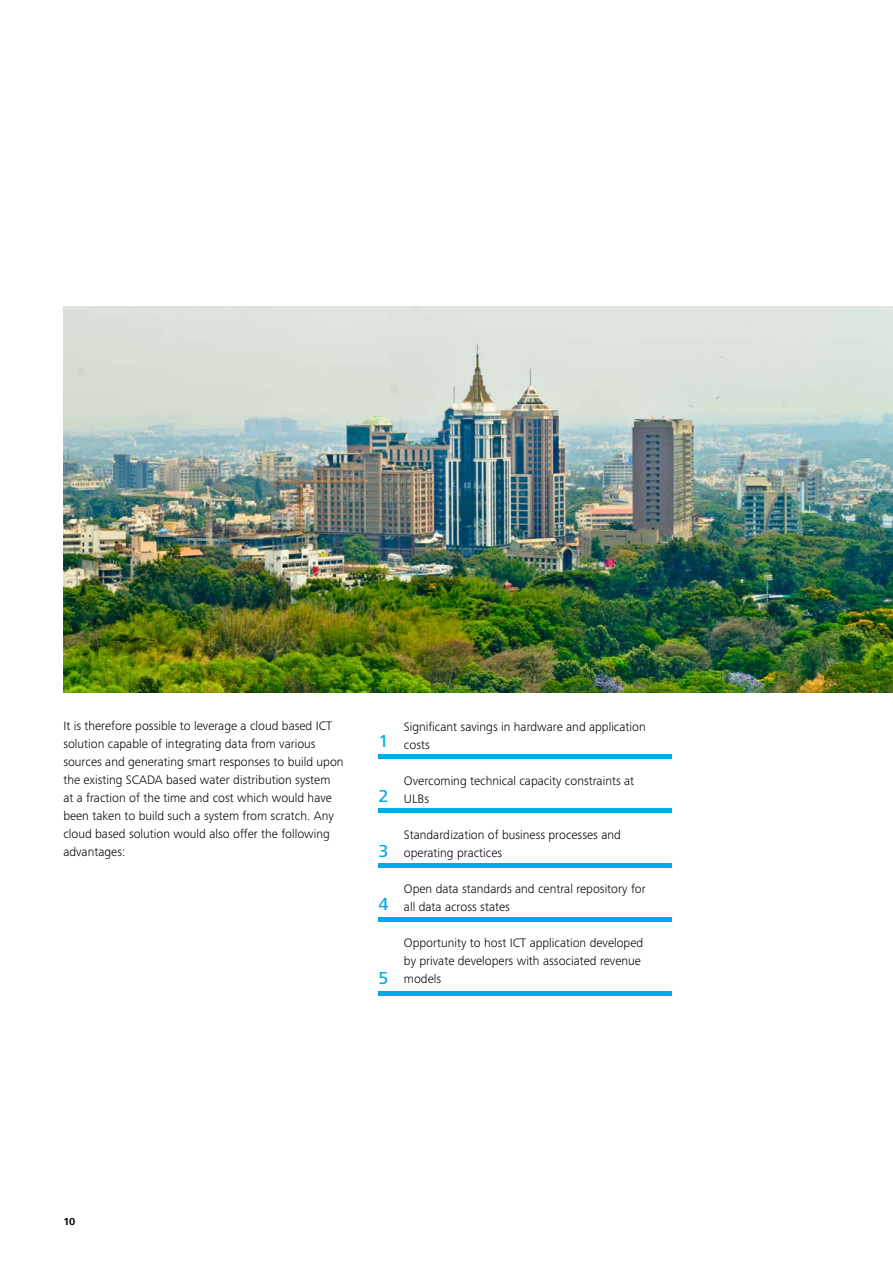
<style>
.page{position:relative;width:893px;height:1263px;background:#fff}
.page>*{position:absolute;margin:0;border:0;box-sizing:border-box;transform-origin:0 0}
.t1{font:500 18px "Frutiger Next Pro";color:#00aae7}
.t2{font:300 12.75px/18px "Frutiger Next Pro";color:#000}
.t3{font:700 10.5px "Frutiger Next Pro";color:#000}
</style>
<div class="page">
<hr style="left:378px;top:754px;width:294px;height:4px;background:#00aae7">
<hr style="left:378px;top:809px;width:294px;height:4px;background:#00aae7">
<hr style="left:378px;top:863px;width:294px;height:4px;background:#00aae7">
<hr style="left:378px;top:917px;width:294px;height:4px;background:#00aae7">
<hr style="left:378px;top:991px;width:294px;height:4px;background:#00aae7">
<img style="left:63px;top:306px;width:830px;height:387px">
<p class="t2" style="left:63px;top:717px;width:282px">It is therefore possible to leverage a cloud based ICT solution capable of integrating data from various sources and generating smart responses to build upon the existing SCADA based water distribution system at a fraction of the time and cost which would have been taken to build such a system from scratch. Any cloud based solution would also offer the following advantages:</p>
<p class="t2" style="left:404px;top:718px;width:243px">Significant savings in hardware and application costs</p>
<h1 class="t1" style="left:378px;top:731px;width:12px">1</h1>
<p class="t2" style="left:404px;top:772px;width:232px">Overcoming technical capacity constraints at<br>ULBs</p>
<p class="t2" style="left:404px;top:826px;width:218px">Standardization of business processes and operating practices</p>
<p class="t2" style="left:404px;top:880px;width:243px">Open data standards and central repository for all data across states</p>
<p class="t2" style="left:404px;top:934px;width:241px">Opportunity to host ICT application developed by private developers with associated revenue models</p>
<h1 class="t1" style="left:378px;top:786px;width:12px">2</h1>
<h1 class="t1" style="left:378px;top:840px;width:12px">3</h1>
<h1 class="t1" style="left:378px;top:894px;width:12px">4</h1>
<h1 class="t1" style="left:378px;top:968px;width:12px">5</h1>
<p class="t3" style="left:63px;top:1215px;width:14px">10</p>
</div>
